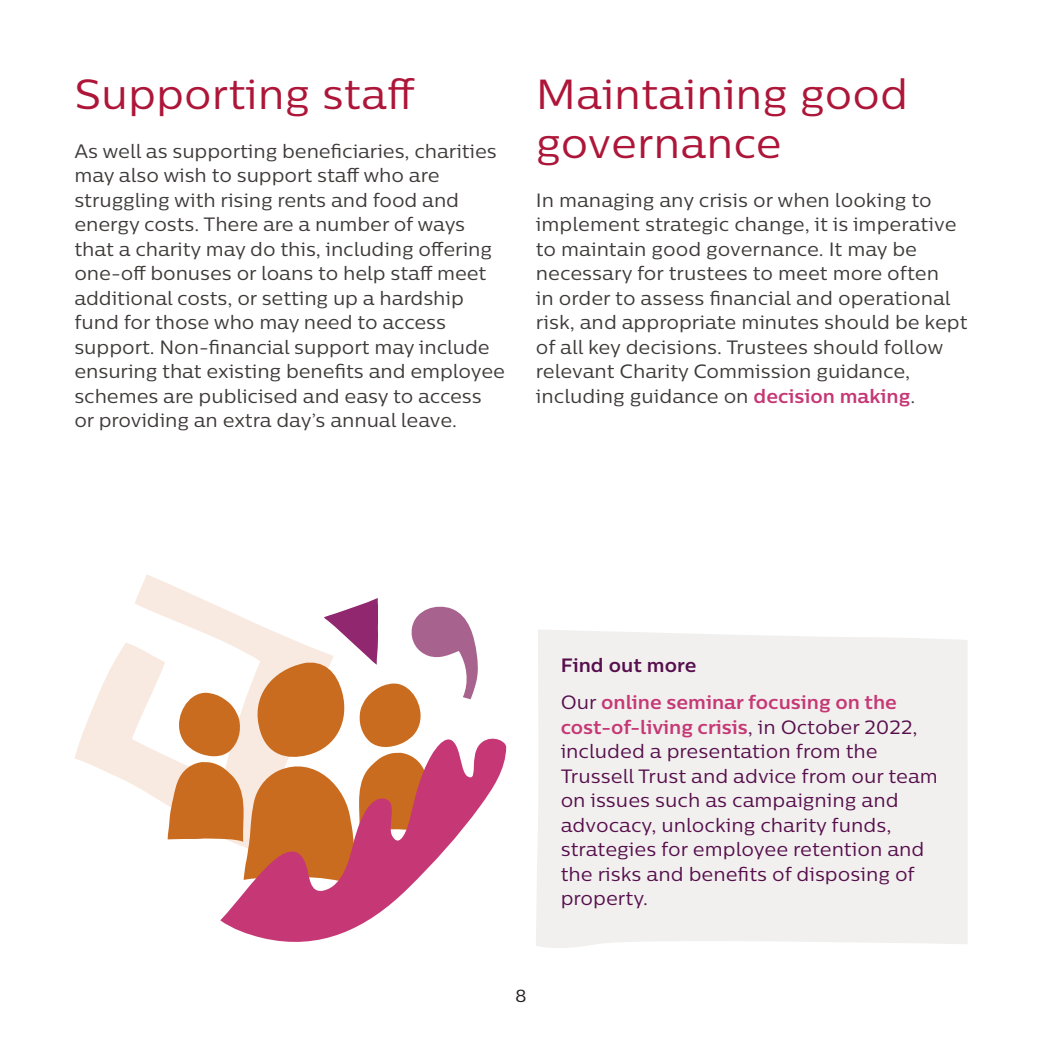
<style>
.page{position:relative;width:1042px;height:1042px;background:#fff}
.page>*{position:absolute;margin:0;border:0;box-sizing:border-box;transform-origin:0 0}
.t1{font:42px/49px "Centrale Sans";color:#ad1639}
.t2{font:19.25px/24.5px "Centrale Sans";letter-spacing:-.005em;color:#3d3a39}
.t3{font:19.25px/24.5px "Centrale Sans";color:#560e4c}
.t4{font:700 19.25px/36.8px "Centrale Sans";color:#c53875}
.t5{font:17.5px "Centrale Sans";color:#231f20}
.s1{font-weight:700;color:#c53875}
.s2{color:#560e4c}
.s3{font-weight:400;color:#560e4c}
</style>
<div class="page">
<div style="left:536px;top:630px;width:431px;height:318px;background:#f1f0ee"></div>
<svg style="left:75px;top:575px;width:124px;height:265px"></svg>
<svg style="left:168px;top:598px;width:310px;height:242px"></svg>
<svg style="left:220px;top:730px;width:286px;height:212px"></svg>
<h1 class="t1" style="left:74px;top:69px;width:342px">Supporting staff</h1>
<p class="t2" style="left:74px;top:138px;width:432px">As well as supporting beneficiaries, charities may also wish to support staff who are struggling with rising rents and food and energy costs. There are a number of ways that a charity may do this, including offering one-off bonuses or loans to help staff meet additional costs, or setting up a hardship fund for those who may need to access support. Non-financial support may include ensuring that existing benefits and employee schemes are publicised and easy to access or providing an extra day’s annual leave.</p>
<h1 class="t1" style="left:536px;top:69px;width:374px">Maintaining good governance</h1>
<p class="t2" style="left:536px;top:187px;width:433px">In managing any crisis or when looking to implement strategic change, it is imperative to maintain good governance. It may be necessary for trustees to meet more often<br>in order to assess financial and operational risk, and appropriate minutes should be kept of all key decisions. Trustees should follow relevant Charity Commission guidance, including guidance on <span class="s1">decision making</span>.</p>
<p class="t5" style="left:515px;top:984px;width:13px">8</p>
<p class="t4" style="left:561px;top:647px;width:338px"><span class="s2">Find out more<br></span><span class="s3">Our</span> online seminar focusing on the</p>
<p class="t3" style="left:561px;top:714px;width:379px"><span class="s1">cost-of-living crisis</span>, in October 2022, included a presentation from the Trussell Trust and advice from our team on issues such as campaigning and advocacy, unlocking charity funds, strategies for employee retention and the risks and benefits of disposing of property.</p>
</div>
